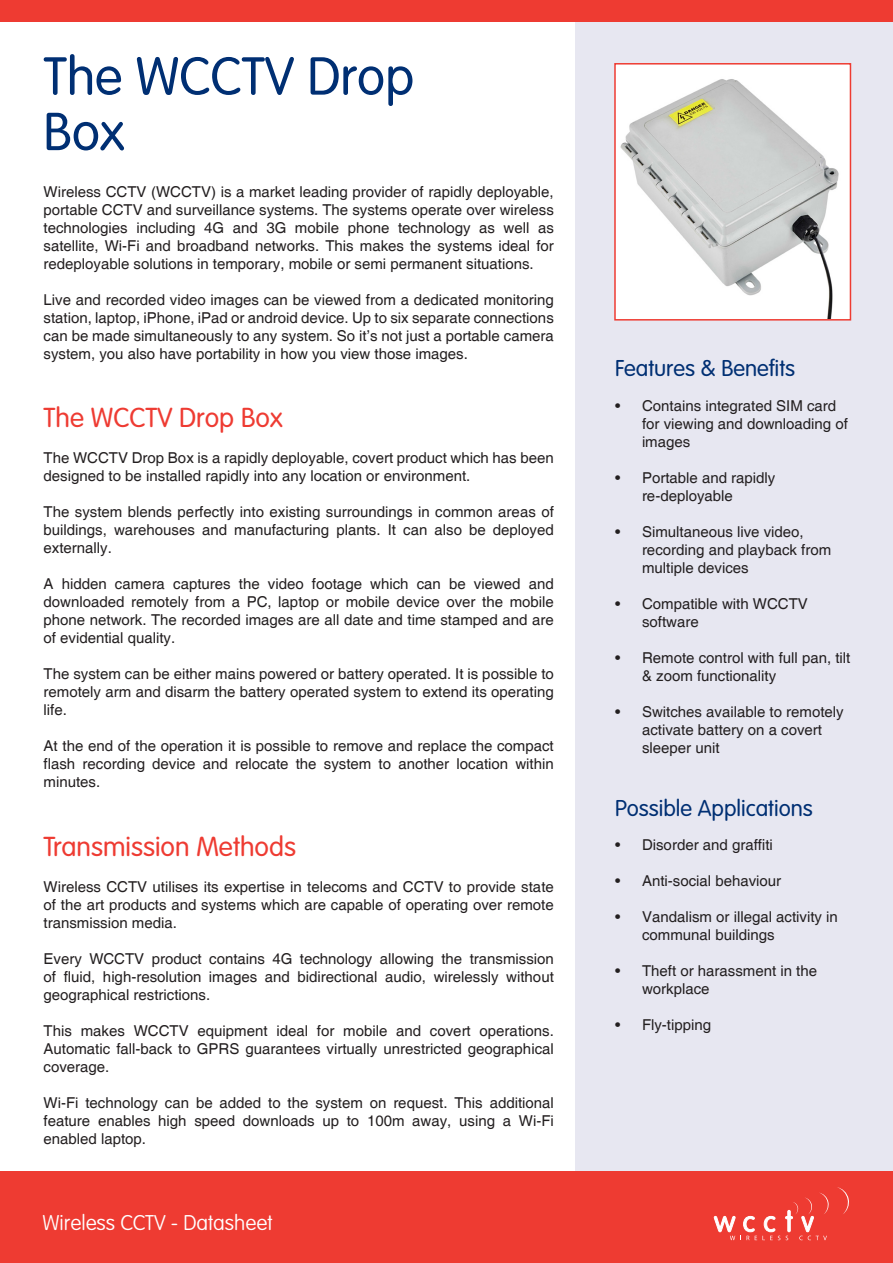
<style>
.page{position:relative;width:893px;height:1263px;background:#fff}
.page>*{position:absolute;margin:0;border:0;box-sizing:border-box;transform-origin:0 0}
.Main_Header{font:300 52.5px "VAG Rounded Std";color:#002f73}
.t1{font:300 27px "VAG Rounded Std";color:#ee3b32}
.t2{font:300 22.5px "VAG Rounded Std";color:#002f73}
.body_text{font:100 21px "VAG Rounded Std";color:#fff}
.t3{font:100 21px "VAG Rounded";letter-spacing:.01em;color:#fff}
.body_text-2{font:15px/18px "Helvetica";color:#231f20;text-align:justify}
</style>
<div class="page">
<div style="left:575px;top:21px;width:318px;height:1150px;background:#e7e7f1"></div>
<div style="left:0;top:0;width:893px;height:21px;background:#ee3b32"></div>
<img style="left:617px;top:66px;width:231px;height:252px">
<div style="left:614px;top:63px;width:237px;height:258px;border:2px solid #ee3b32"></div>
<div style="left:0;top:1171px;width:893px;height:92px;background:#ee3b32"></div>
<svg style="left:837px;top:1187px;width:12px;height:27px"></svg>
<svg style="left:714px;top:1192px;width:115px;height:48px"></svg>
<p class="Main_Header" style="left:44px;top:46px;width:372px">The WCCTV Drop</p>
<p class="Main_Header" style="left:44px;top:102px;width:82px">Box</p>
<p class="body_text-2" style="left:44px;top:183px;width:512px">Wireless CCTV (WCCTV) is a market leading provider of rapidly deployable, portable CCTV and surveillance systems. The systems operate over wireless technologies including 4G and 3G mobile phone technology as well as satellite, Wi-Fi and broadband networks. This makes the systems ideal for redeployable solutions in temporary, mobile or semi permanent situations.</p>
<p class="body_text-2" style="left:44px;top:291px;width:512px">Live and recorded video images can be viewed from a dedicated monitoring station, laptop, iPhone, iPad or android device. Up to six separate connections can be made simultaneously to any system. So it’s not just a portable camera system, you also have portability in how you view those images.</p>
<p class="t1" style="left:44px;top:402px;width:240px">The WCCTV Drop Box</p>
<p class="body_text-2" style="left:44px;top:449px;width:512px">The WCCTV Drop Box is a rapidly deployable, covert product which has been designed to be installed rapidly into any location or environment.</p>
<p class="body_text-2" style="left:44px;top:503px;width:512px">The system blends perfectly into existing surroundings in common areas of buildings, warehouses and manufacturing plants. It can also be deployed externally.</p>
<p class="body_text-2" style="left:44px;top:575px;width:512px">A hidden camera captures the video footage which can be viewed and downloaded remotely from a PC, laptop or mobile device over the mobile phone network. The recorded images are all date and time stamped and are of evidential quality.</p>
<p class="body_text-2" style="left:44px;top:665px;width:512px">The system can be either mains powered or battery operated. It is possible to remotely arm and disarm the battery operated system to extend its operating life.</p>
<p class="body_text-2" style="left:44px;top:737px;width:512px">At the end of the operation it is possible to remove and replace the compact flash recording device and relocate the system to another location within minutes.</p>
<p class="t1" style="left:44px;top:831px;width:254px">Transmission Methods</p>
<p class="body_text-2" style="left:44px;top:878px;width:512px">Wireless CCTV utilises its expertise in telecoms and CCTV to provide state of the art products and systems which are capable of operating over remote transmission media.</p>
<p class="body_text-2" style="left:44px;top:950px;width:512px">Every WCCTV product contains 4G technology allowing the transmission of fluid, high-resolution images and bidirectional audio, wirelessly without geographical restrictions.</p>
<p class="body_text-2" style="left:44px;top:1022px;width:512px">This makes WCCTV equipment ideal for mobile and covert operations.<br>Automatic fall-back to GPRS guarantees virtually unrestricted geographical coverage.</p>
<p class="body_text-2" style="left:44px;top:1094px;width:512px">Wi-Fi technology can be added to the system on request. This additional feature enables high speed downloads up to 100m away, using a Wi-Fi enabled laptop.</p>
<h3 class="t3" style="left:157px;top:1209px;width:122px">V - Datasheet</h3>
<p class="body_text" style="left:43px;top:1210px;width:231px">Wireless CCTV - Datasheet</p>
<p class="t2" style="left:615px;top:356px;width:182px">Features &amp; Benefits</p>
<p class="body_text-2" style="left:642px;top:397px;width:207px;text-align:left;text-indent:-27px">• Contains integrated SIM card for viewing and downloading of images</p>
<p class="body_text-2" style="left:642px;top:469px;width:135px;text-indent:-27px">• Portable and rapidly re-deployable</p>
<p class="body_text-2" style="left:642px;top:523px;width:191px;text-align:left;text-indent:-27px">• Simultaneous live video, recording and playback from multiple devices</p>
<p class="body_text-2" style="left:642px;top:595px;width:167px;text-indent:-27px">• Compatible with WCCTV software</p>
<p class="body_text-2" style="left:642px;top:649px;width:210px;text-indent:-27px">• Remote control with full pan, tilt &amp; zoom functionality</p>
<p class="body_text-2" style="left:642px;top:703px;width:203px;text-align:left;text-indent:-27px">• Switches available to remotely activate battery on a covert sleeper unit</p>
<p class="t2" style="left:615px;top:795px;width:199px">Possible Applications</p>
<p class="body_text-2" style="left:615px;top:837px;width:159px">• Disorder and graffiti</p>
<p class="body_text-2" style="left:615px;top:873px;width:168px">• Anti-social behaviour</p>
<p class="body_text-2" style="left:642px;top:909px;width:197px;text-indent:-27px">• Vandalism or illegal activity in communal buildings</p>
<p class="body_text-2" style="left:642px;top:963px;width:177px;text-indent:-27px">• Theft or harassment in the workplace</p>
<p class="body_text-2" style="left:615px;top:1017px;width:98px">• Fly-tipping</p>
</div>
